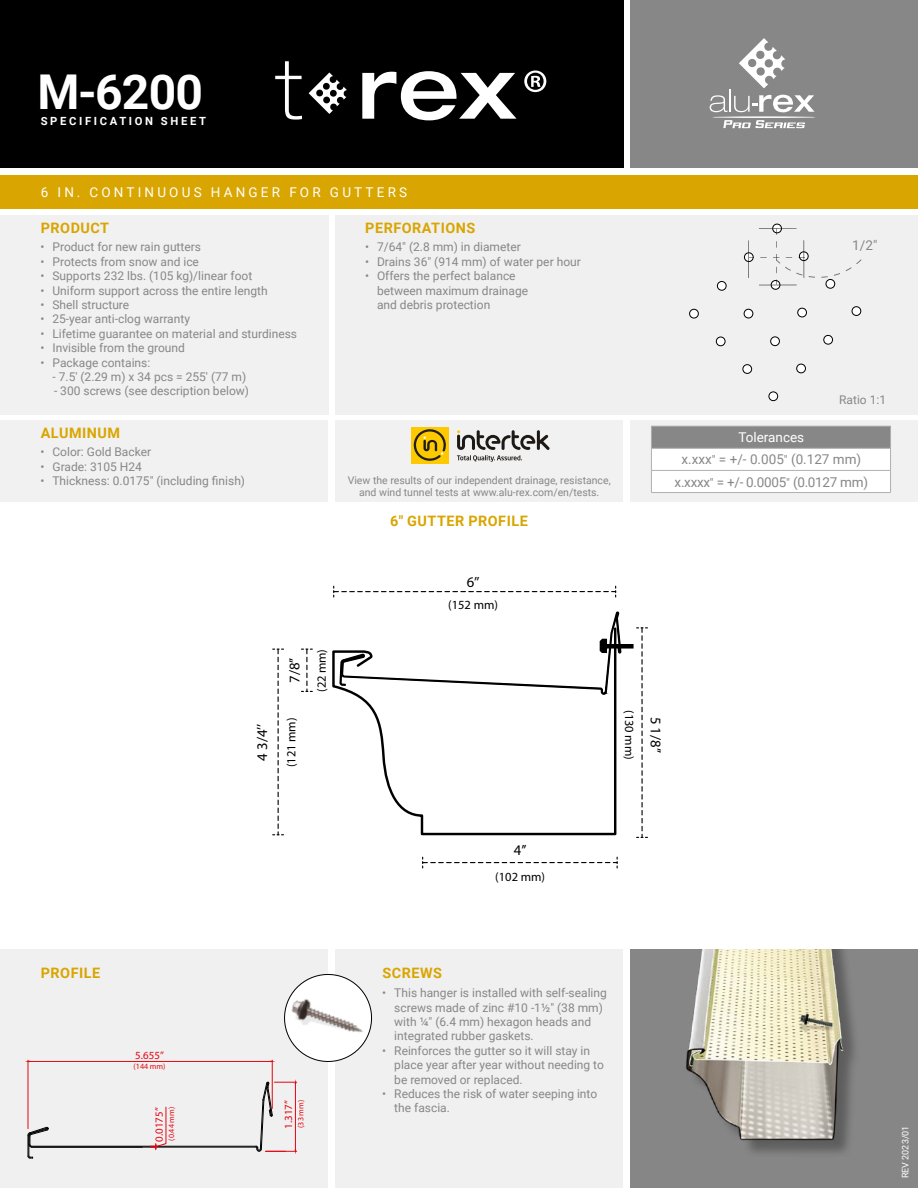
<style>
.page{position:relative;width:918px;height:1188px;background:#fff}
.page>*{position:absolute;margin:0;border:0;box-sizing:border-box;transform-origin:0 0}
.t1{font:700 48px "Roboto";color:#fff}
.t2{font:14.7px "Myriad Pro";color:#000}
.t3{font:700 14.4px "Roboto";letter-spacing:.035em;color:#d9a500}
.t4{font:13.5px/22.2px "Roboto";color:#878787;text-align:center}
.t5{font:13.5px "Roboto";letter-spacing:.235em;color:#fff}
.t6{font:12.45px "Myriad Pro";color:#000}
.t7{font:12px/14.4px "Roboto";color:#878787}
.t8{font:700 11.25px "Roboto";letter-spacing:.235em;color:#fff}
.t9{font:10.95px "Myriad Pro";color:#e30613}
.t10{font:10.5px/12.6px "Roboto";color:#878787;text-align:center}
.t11{font:9px "Roboto";color:#fff}
.t12{font:7.95px "Myriad Pro";color:#e30613}
.s1{color:#fff}
.s2{font-size:12px}
</style>
<div class="page">
<img style="left:631px;top:949px;width:287px;height:239px">
<div style="left:0;top:215px;width:329px;height:200px;background:#f1f1f1"></div>
<div style="left:335px;top:215px;width:583px;height:200px;background:#f0f0f0"></div>
<div style="left:0;top:420px;width:328px;height:82px;background:#f1f1f1"></div>
<div style="left:0;top:949px;width:328px;height:239px;background:#f0f0f0"></div>
<div style="left:335px;top:949px;width:288px;height:239px;background:#f0f0f0"></div>
<div style="left:630px;top:420px;width:288px;height:82px;background:#f1f1f1"></div>
<div style="left:0;top:175px;width:918px;height:33px;background:#d9a500"></div>
<div style="left:0;top:0;width:623px;height:168px;background:#000"></div>
<div style="left:630px;top:0;width:288px;height:168px;background:#878787"></div>
<svg style="left:739px;top:38px;width:46px;height:50px"></svg>
<svg style="left:710px;top:95px;width:18px;height:17px"></svg>
<hr style="left:729px;top:90px;width:2px;height:22px;background:#fff">
<svg style="left:734px;top:95px;width:81px;height:17px"></svg>
<svg style="left:723px;top:120px;width:82px;height:8px"></svg>
<hr style="left:712px;top:116px;width:104px;height:2px;background:#fff;border-radius:50%">
<div style="left:690px;top:309px;width:8px;height:9px;background:#fff;border-radius:50%"></div>
<div style="left:689px;top:309px;width:10px;height:9px;border:1px solid #000;border-radius:50%"></div>
<div style="left:717px;top:281px;width:9px;height:9px;background:#fff;border-radius:50%"></div>
<div style="left:717px;top:281px;width:10px;height:10px;border:1px solid #000;border-radius:50%"></div>
<div style="left:744px;top:253px;width:9px;height:9px;background:#fff;border-radius:50%"></div>
<div style="left:744px;top:252px;width:10px;height:10px;border:1px solid #000;border-radius:50%"></div>
<div style="left:772px;top:224px;width:10px;height:9px;background:#fff;border-radius:50%"></div>
<div style="left:772px;top:224px;width:10px;height:9px;border:1px solid #000;border-radius:50%"></div>
<div style="left:716px;top:337px;width:9px;height:9px;background:#fff;border-radius:50%"></div>
<div style="left:716px;top:337px;width:9px;height:9px;border:1px solid #000;border-radius:50%"></div>
<div style="left:744px;top:309px;width:9px;height:9px;background:#fff;border-radius:50%"></div>
<div style="left:744px;top:309px;width:9px;height:10px;border:1px solid #000;border-radius:50%"></div>
<svg style="left:771px;top:280px;width:9px;height:10px"></svg>
<div style="left:771px;top:280px;width:9px;height:10px;border:1px solid #000;border-radius:50%"></div>
<div style="left:743px;top:365px;width:9px;height:8px;background:#fff;border-radius:50%"></div>
<div style="left:743px;top:364px;width:9px;height:10px;border:1px solid #000;border-radius:50%"></div>
<div style="left:770px;top:337px;width:10px;height:9px;background:#fff;border-radius:50%"></div>
<div style="left:770px;top:336px;width:10px;height:10px;border:1px solid #000;border-radius:50%"></div>
<div style="left:797px;top:308px;width:10px;height:9px;background:#fff;border-radius:50%"></div>
<div style="left:797px;top:308px;width:10px;height:9px;border:1px solid #000;border-radius:50%"></div>
<div style="left:826px;top:279px;width:9px;height:9px;background:#fff;border-radius:50%"></div>
<div style="left:825px;top:279px;width:10px;height:10px;border:1px solid #000;border-radius:50%"></div>
<div style="left:769px;top:392px;width:9px;height:9px;background:#fff;border-radius:50%"></div>
<div style="left:769px;top:392px;width:9px;height:9px;border:1px solid #000;border-radius:50%"></div>
<div style="left:796px;top:364px;width:10px;height:9px;background:#fff;border-radius:50%"></div>
<div style="left:796px;top:364px;width:10px;height:9px;border:1px solid #000;border-radius:50%"></div>
<div style="left:824px;top:335px;width:9px;height:9px;background:#fff;border-radius:50%"></div>
<div style="left:823px;top:335px;width:10px;height:10px;border:1px solid #000;border-radius:50%"></div>
<div style="left:852px;top:306px;width:9px;height:10px;background:#fff;border-radius:50%"></div>
<div style="left:852px;top:306px;width:9px;height:10px;border:1px solid #000;border-radius:50%"></div>
<hr style="left:759px;top:228px;width:38px;height:1px;background:#000">
<hr style="left:759px;top:285px;width:38px;height:1px;background:#000">
<hr style="left:748px;top:240px;width:1px;height:38px;background:#000">
<svg style="left:749px;top:229px;width:112px;height:55px"></svg>
<svg style="left:273px;top:649px;width:11px;height:186px"></svg>
<svg style="left:302px;top:649px;width:10px;height:43px"></svg>
<svg style="left:422px;top:857px;width:196px;height:11px"></svg>
<svg style="left:333px;top:585px;width:314px;height:253px"></svg>
<svg style="left:284px;top:974px;width:89px;height:88px"></svg>
<svg style="left:651px;top:426px;width:240px;height:66px"></svg>
<hr style="left:651px;top:492px;width:240px;height:1px;background:#b0b0b0">
<hr style="left:32px;top:1147px;width:224px;height:1px;background:#000">
<hr style="left:32px;top:1146px;width:224px;height:1px;background:#000">
<svg style="left:27px;top:1127px;width:22px;height:32px"></svg>
<hr style="left:28px;top:1060px;width:1px;height:69px;background:#e30613">
<hr style="left:272px;top:1060px;width:1px;height:49px;background:#e30613">
<hr style="left:29px;top:1061px;width:242px;height:1px;background:#e30613">
<svg style="left:256px;top:1082px;width:41px;height:70px"></svg>
<svg style="left:150px;top:1107px;width:16px;height:43px"></svg>
<svg style="left:275px;top:61px;width:271px;height:59px"></svg>
<div style="left:335px;top:420px;width:288px;height:82px;background:#f1f1f1"></div>
<div style="left:411px;top:427px;width:37px;height:36px;background:#fec900"></div>
<svg style="left:457px;top:430px;width:93px;height:32px"></svg>
<svg style="left:413px;top:429px;width:33px;height:32px"></svg>
<h1 class="t1" style="left:38px;top:58px;width:167px">M-6200</h1>
<p class="t8" style="left:41px;top:113px;width:167px">SPECIFICATION SHEET</p>
<p class="t5" style="left:41px;top:183px;width:368px">6 IN. CONTINUOUS HANGER FOR GUTTERS</p>
<p class="t3" style="left:41px;top:217px;width:70px">PRODUCT</p>
<p class="t7" style="left:40px;top:240px;width:162px">• Product for new rain gutters</p>
<p class="t7" style="left:40px;top:254px;width:160px">• Protects from snow and ice</p>
<p class="t7" style="left:40px;top:268px;width:213px">• Supports 232 lbs. (105 kg)/linear foot</p>
<p class="t7" style="left:40px;top:283px;width:229px">• Uniform support across the entire length</p>
<p class="t7" style="left:40px;top:297px;width:90px">• Shell structure</p>
<p class="t7" style="left:40px;top:312px;width:151px">• 25-year anti-clog warranty</p>
<p class="t7" style="left:40px;top:326px;width:258px">• Lifetime guarantee on material and sturdiness</p>
<p class="t7" style="left:40px;top:340px;width:146px">• Invisible from the ground</p>
<p class="t7" style="left:40px;top:355px;width:111px">• Package contains:</p>
<p class="t7" style="left:52px;top:369px;width:195px">- 7.5' (2.29 m) x 34 pcs = 255' (77 m)</p>
<p class="t7" style="left:54px;top:384px;width:197px">- 300 screws (see description below)</p>
<p class="t3" style="left:41px;top:422px;width:81px">ALUMINUM</p>
<p class="t7" style="left:40px;top:444px;width:112px">• Color: Gold Backer</p>
<p class="t7" style="left:40px;top:459px;width:103px">• Grade: 3105 H24</p>
<p class="t7" style="left:40px;top:473px;width:206px">• Thickness: 0.0175" (including finish)</p>
<p class="t3" style="left:365px;top:217px;width:112px">PERFORATIONS</p>
<p class="t7" style="left:365px;top:240px;width:157px">• 7/64" (2.8 mm) in diameter</p>
<p class="t7" style="left:365px;top:254px;width:217px">• Drains 36" (914 mm) of water per hour</p>
<p class="t7" style="left:377px;top:268px;width:153px;text-indent:-12px">• Offers the perfect balance between maximum drainage and debris protection</p>
<p class="t10" style="left:348px;top:473px;width:265px">View the results of our independent drainage, resistance, and wind tunnel tests at www.alu-rex.com/en/tests.</p>
<p class="t3" style="left:390px;top:511px;width:139px">6" GUTTER PROFILE</p>
<p class="t4" style="left:852px;top:234px;width:27px">1/2"</p>
<p class="t7" style="left:839px;top:392px;width:48px">Ratio 1:1</p>
<p class="t4" style="left:675px;top:426px;width:195px"><span class="s1">Tolerances<br></span>x.xxx<span class="s2">"</span> = +/- 0.005<span class="s2">"</span> (0.127 mm) x.xxxx<span class="s2">"</span> = +/- 0.0005<span class="s2">"</span> (0.0127 mm)</p>
<p class="t2" style="left:286px;top:683px;width:27px;rotate:-90deg">7/8’’</p>
<p class="t6" style="left:314px;top:692px;width:44px;rotate:-90deg">(22 mm)</p>
<p class="t2" style="left:253px;top:761px;width:38px;rotate:-90deg">4 3/4’’</p>
<p class="t6" style="left:284px;top:767px;width:51px;rotate:-90deg">(121 mm)</p>
<p class="t2" style="left:467px;top:573px;width:14px">6’’</p>
<p class="t6" style="left:448px;top:597px;width:51px">(152 mm)</p>
<p class="t6" style="left:637px;top:710px;width:51px;rotate:90deg">(130 mm)</p>
<p class="t2" style="left:665px;top:717px;width:38px;rotate:90deg">5 1/8’’</p>
<p class="t2" style="left:514px;top:841px;width:14px">4’’</p>
<p class="t6" style="left:495px;top:869px;width:51px">(102 mm)</p>
<p class="t3" style="left:41px;top:963px;width:61px">PROFILE</p>
<p class="t9" style="left:135px;top:1048px;width:30px">5.655”</p>
<p class="t12" style="left:134px;top:1062px;width:33px">(144 mm)</p>
<p class="t12" style="left:166px;top:1141px;width:35px;rotate:-90deg">(0.44 mm)</p>
<p class="t12" style="left:296px;top:1128px;width:29px;rotate:-90deg">(33 mm)</p>
<p class="t9" style="left:152px;top:1142px;width:36px;rotate:-90deg">0.0175”</p>
<p class="t9" style="left:282px;top:1129px;width:30px;rotate:-90deg">1.317”</p>
<p class="t3" style="left:383px;top:963px;width:61px">SCREWS</p>
<p class="t7" style="left:394px;top:985px;width:214px;text-indent:-12px">• This hanger is installed with self-sealing screws made of zinc #10 -1½" (38 mm) with ¼" (6.4 mm) hexagon heads and integrated rubber gaskets.</p>
<p class="t7" style="left:394px;top:1043px;width:211px;text-indent:-12px">• Reinforces the gutter so it will stay in place year after year without needing to be removed or replaced.</p>
<p class="t7" style="left:394px;top:1086px;width:204px;text-indent:-12px">• Reduces the risk of water seeping into the fascia.</p>
<p class="t11" style="left:899px;top:1178px;width:54px;rotate:-90deg">REV 2023/01</p>
</div>
